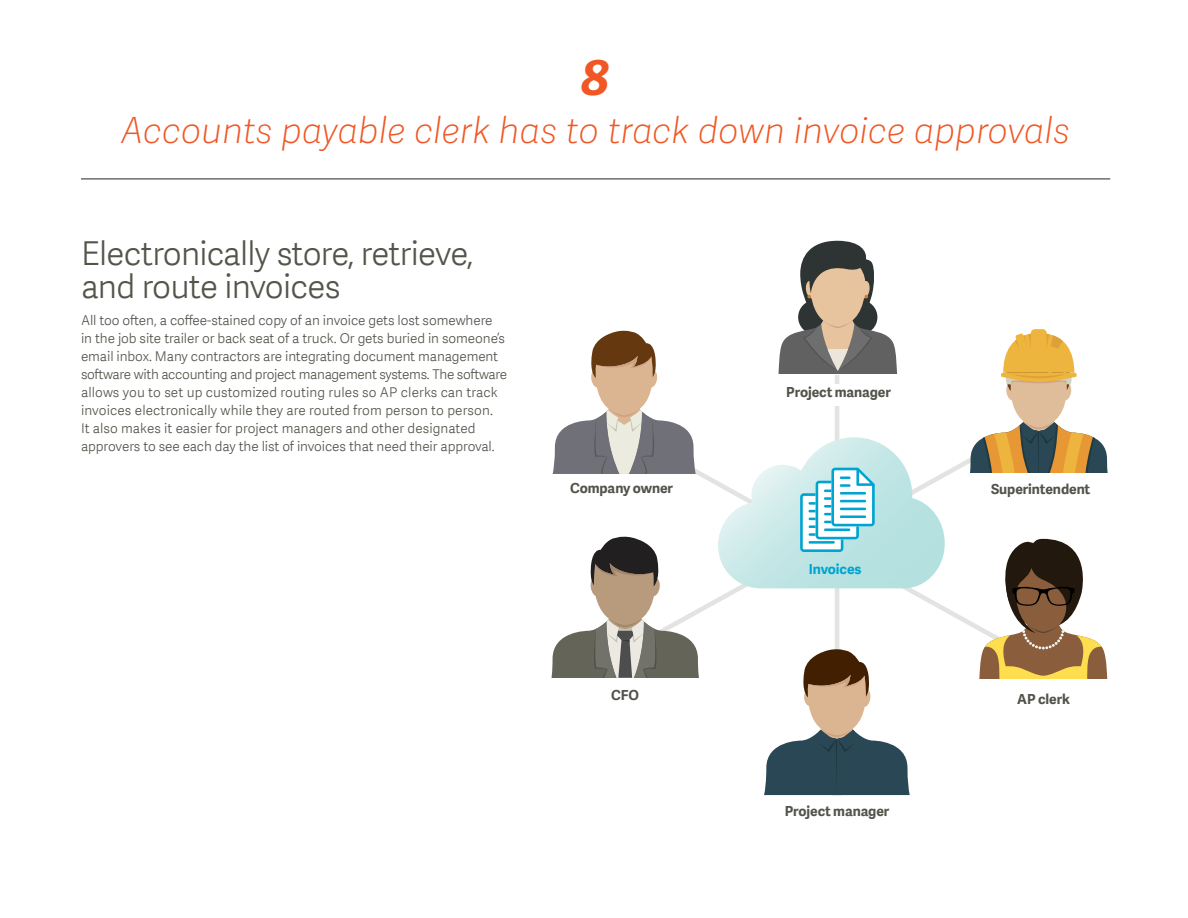
<style>
.page{position:relative;width:1188px;height:918px;background:#fff}
.page>*{position:absolute;margin:0;border:0;box-sizing:border-box;transform-origin:0 0}
.t1{font:italic 700 48px "Adelle Sans SAGE";color:#f05724}
.t2{font:italic 36px "Adelle Sans SAGE Th";color:#f05724}
.t3{font:33px/33px "Adelle Sans SAGE Lt";letter-spacing:-.02em;color:#53554b}
.t4{font:700 13.95px "Adelle Sans SAGE";letter-spacing:-.005em;color:#51544b}
.t5{font:700 13.95px "Adelle Sans SAGE";letter-spacing:-.005em;color:#00a4d0}
.t6{font:13.5px/18px "Adelle Sans SAGE Lt";letter-spacing:-.005em;color:#51544b}
</style>
<div class="page">
<hr style="left:81px;top:179px;width:1029px;height:1px;background:#2a231f">
<hr style="left:835px;top:375px;width:4px;height:313px;background:#e3e4e2">
<svg style="left:696px;top:424px;width:283px;height:219px"></svg>
<svg style="left:778px;top:241px;width:119px;height:133px"></svg>
<svg style="left:718px;top:437px;width:227px;height:151px"></svg>
<div style="left:1031px;top:329px;width:16px;height:24px;background:#eeb53e;border-radius:4px"></div>
<svg style="left:968px;top:333px;width:140px;height:140px"></svg>
<svg style="left:764px;top:648px;width:146px;height:147px"></svg>
<div style="left:786px;top:384px;width:142px;height:21px;background:#fff"></div>
<svg style="left:553px;top:330px;width:143px;height:144px"></svg>
<svg style="left:979px;top:539px;width:128px;height:139px"></svg>
<svg style="left:551px;top:535px;width:149px;height:143px"></svg>
<h1 class="t1" style="left:582px;top:44px;width:29px">8</h1>
<h2 class="t2" style="left:121px;top:104px;width:950px">Accounts payable clerk has to track down invoice approvals</h2>
<h3 class="t3" style="left:81px;top:236px;width:394px">Electronically store, retrieve, and route invoices</h3>
<p class="t6" style="left:81px;top:311px;width:428px">All too often, a coffee-stained copy of an invoice gets lost somewhere<br>in the job site trailer or back seat of a truck. Or gets buried in someone’s email inbox. Many contractors are integrating document management software with accounting and project management systems. The software allows you to set up customized routing rules so AP clerks can track invoices electronically while they are routed from person to person.<br>It also makes it easier for project managers and other designated approvers to see each day the list of invoices that need their approval.</p>
<p class="t4" style="left:570px;top:478px;width:104px">Company owner</p>
<p class="t4" style="left:611px;top:685px;width:29px">CFO</p>
<p class="t4" style="left:786px;top:382px;width:106px">Project manager</p>
<p class="t5" style="left:809px;top:559px;width:54px">Invoices</p>
<p class="t4" style="left:785px;top:801px;width:106px">Project manager</p>
<p class="t4" style="left:991px;top:479px;width:101px">Superintendent</p>
<p class="t4" style="left:1017px;top:688px;width:54px">AP clerk</p>
</div>
